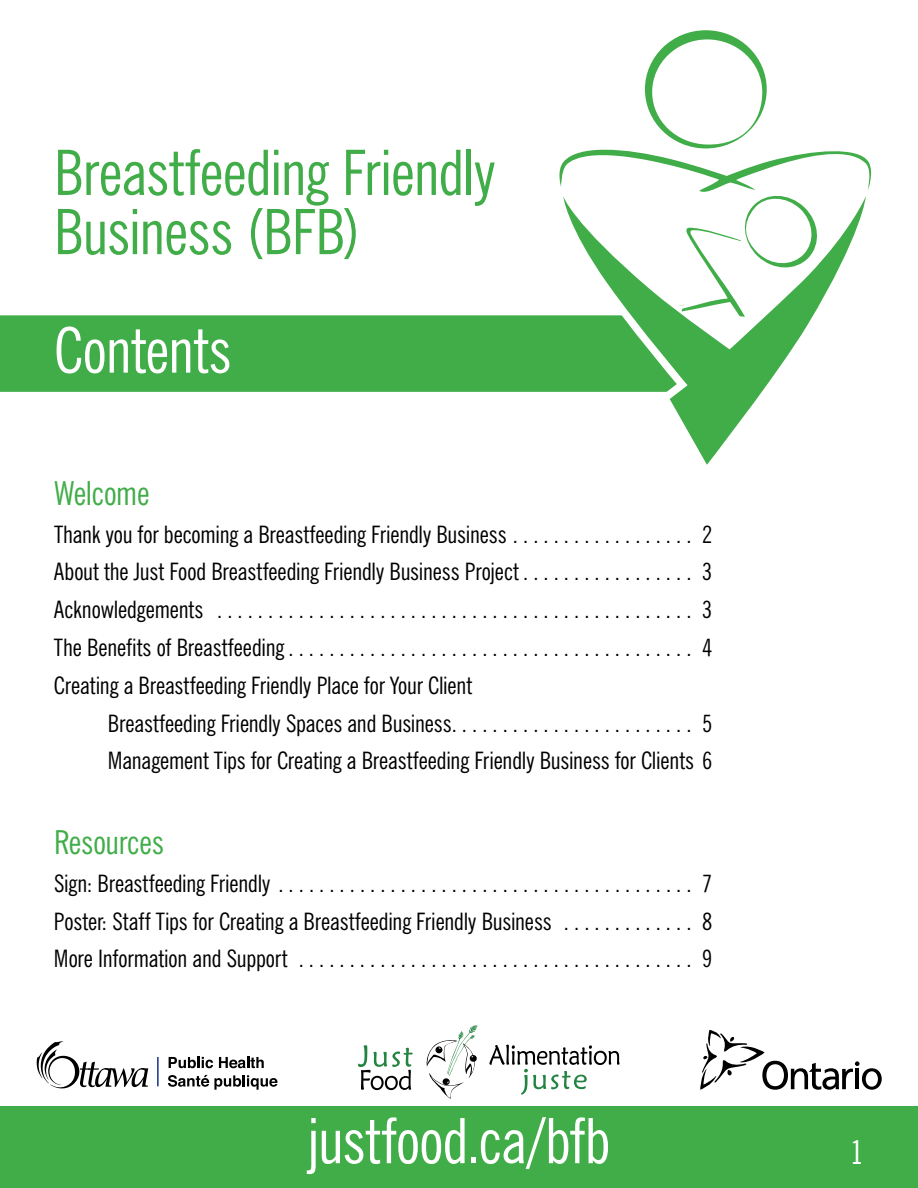
<style>
.page{position:relative;width:918px;height:1188px;background:#fff}
.page>*{position:absolute;margin:0;border:0;box-sizing:border-box;transform-origin:0 0}
.t1{font:condensed 62.55px/59.2px "News Gothic BT";letter-spacing:-.015em;color:#41ad49}
.t2{font:condensed 62.55px "News Gothic BT";letter-spacing:-.01em;color:#fff}
.t3{font:condensed 33px "News Gothic BT";letter-spacing:-.01em;color:#41ad49}
.t4{font:condensed 33px "News Gothic BT";color:#fff}
.t5{font:condensed 24px/37.8px "News Gothic BT";letter-spacing:-.01em;color:#000;text-align:justify}
</style>
<div class="page">
<div style="left:0;top:1106px;width:918px;height:82px;background:#41ad49"></div>
<div style="left:0;top:315px;width:541px;height:77px;background:#41ad49"></div>
<svg style="left:37px;top:1041px;width:111px;height:48px"></svg>
<svg style="left:169px;top:1057px;width:44px;height:11px"></svg>
<svg style="left:219px;top:1057px;width:45px;height:11px"></svg>
<svg style="left:168px;top:1075px;width:109px;height:15px"></svg>
<hr style="left:157px;top:1057px;width:2px;height:29px;background:#25408f">
<svg style="left:489px;top:1045px;width:131px;height:50px"></svg>
<svg style="left:426px;top:1025px;width:52px;height:74px"></svg>
<svg style="left:358px;top:1045px;width:55px;height:45px"></svg>
<svg style="left:700px;top:1030px;width:182px;height:60px"></svg>
<svg style="left:541px;top:315px;width:22px;height:77px"></svg>
<svg style="left:552px;top:30px;width:320px;height:304px"></svg>
<svg style="left:563px;top:196px;width:303px;height:269px"></svg>
<h1 class="t1" style="left:54px;top:143px;width:443px">Breastfeeding Friendly<br>Business (BFB)</h1>
<h1 class="t2" style="left:54px;top:312px;width:179px">Contents</h1>
<h2 class="t3" style="left:54px;top:473px;width:97px">Welcome</h2>
<p class="t5" style="left:54px;top:515px;width:660px">Thank you for becoming a Breastfeeding Friendly Business . . . . . . . . . . . . . . . . . . 2<br>About the Just Food Breastfeeding Friendly Business Project . . . . . . . . . . . . . . . . . 3<br>Acknowledgements . . . . . . . . . . . . . . . . . . . . . . . . . . . . . . . . . . . . . . . . . . . . . . . 3<br>The Benefits of Breastfeeding . . . . . . . . . . . . . . . . . . . . . . . . . . . . . . . . . . . . . . . . 4<br>Creating a Breastfeeding Friendly Place for Your Client</p>
<p class="t5" style="left:108px;top:704px;width:606px">Breastfeeding Friendly Spaces and Business. . . . . . . . . . . . . . . . . . . . . . . . 5<br>Management Tips for Creating a Breastfeeding Friendly Business for Clients 6</p>
<h2 class="t3" style="left:54px;top:822px;width:112px">Resources</h2>
<p class="t5" style="left:54px;top:864px;width:660px">Sign: Breastfeeding Friendly . . . . . . . . . . . . . . . . . . . . . . . . . . . . . . . . . . . . . . . . . 7<br>Poster: Staff Tips for Creating a Breastfeeding Friendly Business . . . . . . . . . . . . . 8<br>More Information and Support . . . . . . . . . . . . . . . . . . . . . . . . . . . . . . . . . . . . . . . 9</p>
<h1 class="t2" style="left:308px;top:1103px;width:304px">justfood.ca/bfb</h1>
<h2 class="t4" style="left:850px;top:1132px;width:16px">1</h2>
</div>
